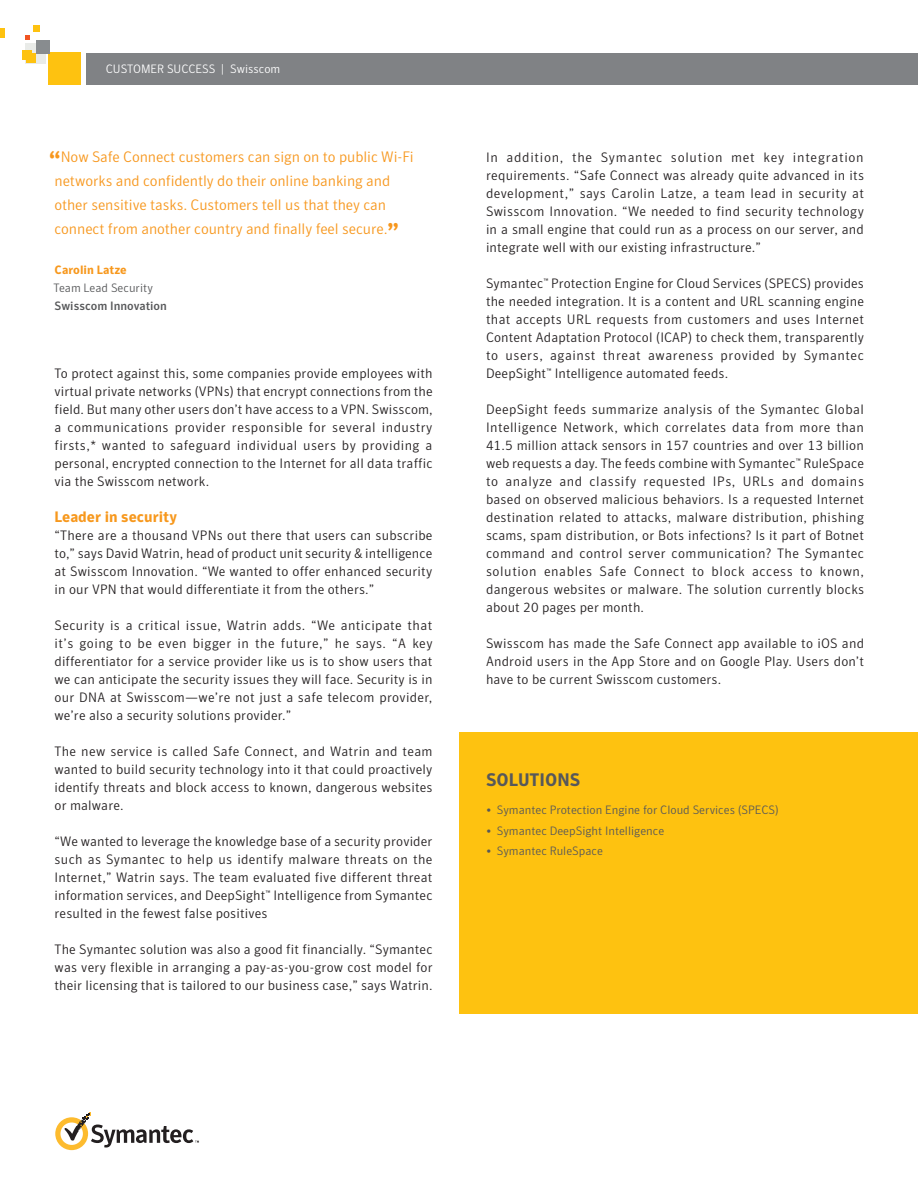
<style>
.page{position:relative;width:918px;height:1188px;background:#fff}
.page>*{position:absolute;margin:0;border:0;box-sizing:border-box;transform-origin:0 0}
.At_A_Glance_-_Header{font:700 18px "Symantec Sans";color:#57585a}
.Quote_Right{font:300 15px/24px "Symantec Sans";letter-spacing:-.005em;color:#f7971d}
.Subhead{font:700 15px "Symantec Sans";color:#f7981d}
.Body_Copy{font:300 13.5px/18px "Symantec Sans";letter-spacing:.01em;color:#231f20;text-align:justify}
.At_A_Glance_-_Bullet{font:300 12px "Symantec Sans";color:#57585a}
.t1{font:300 12px "Symantec Sans";color:#fff}
.Quote_-_Company_Name{font:500 12px "Symantec Sans";color:#57585a}
.Quote_-_Job_Title{font:300 12px "Symantec Sans";color:#57585a}
.Quote_-_Name{font:700 12px "Symantec Sans";color:#f7981d}
.s1{font-weight:700;font-size:24px}
</style>
<div class="page">
<div style="left:459px;top:732px;width:459px;height:282px;background:#fec210"></div>
<svg style="left:55px;top:1112px;width:144px;height:38px"></svg>
<div style="left:87px;top:53px;width:831px;height:32px;background:#808285"></div>
<div style="left:25px;top:43px;width:21px;height:21px;background:#e9ebe8"></div>
<div style="left:49px;top:52px;width:32px;height:33px;background:#fec210"></div>
<div style="left:36px;top:40px;width:14px;height:14px;background:#888c8f"></div>
<div style="left:23px;top:50px;width:9px;height:9px;background:#fec210"></div>
<div style="left:0;top:28px;width:5px;height:10px;background:#fec210"></div>
<div style="left:34px;top:25px;width:6px;height:7px;background:#fec210"></div>
<div style="left:27px;top:54px;width:9px;height:9px;background:#fec210"></div>
<svg style="left:25px;top:35px;width:5px;height:5px"></svg>
<p class="t1" style="left:106px;top:62px;width:176px">CUSTOMER SUCCESS | Swisscom</p>
<p class="Quote_Right" style="left:54px;top:145px;width:361px;text-indent:-5px"><span class="s1">“</span>Now Safe Connect customers can sign on to public Wi-Fi networks and confidently do their online banking and other sensitive tasks. Customers tell us that they can connect from another country and finally feel secure.<span class="s1">”</span></p>
<p class="Quote_-_Name" style="left:55px;top:262px;width:74px">Carolin Latze</p>
<p class="Quote_-_Job_Title" style="left:54px;top:280px;width:101px">Team Lead Security</p>
<p class="Quote_-_Company_Name" style="left:55px;top:298px;width:114px">Swisscom Innovation</p>
<p class="Body_Copy" style="left:55px;top:364px;width:380px">To protect against this, some companies provide employees with virtual private networks (VPNs) that encrypt connections from the field. But many other users don’t have access to a VPN. Swisscom, a communications provider responsible for several industry firsts,* wanted to safeguard individual users by providing a personal, encrypted connection to the Internet for all data traffic via the Swisscom network.</p>
<p class="Subhead" style="left:55px;top:508px;width:124px">Leader in security</p>
<p class="Body_Copy" style="left:55px;top:526px;width:380px">“There are a thousand VPNs out there that users can subscribe to,” says David Watrin, head of product unit security &amp; intelligence at Swisscom Innovation. “We wanted to offer enhanced security in our VPN that would differentiate it from the others.”</p>
<p class="Body_Copy" style="left:55px;top:616px;width:380px">Security is a critical issue, Watrin adds. “We anticipate that it’s going to be even bigger in the future,” he says. “A key differentiator for a service provider like us is to show users that we can anticipate the security issues they will face. Security is in our DNA at Swisscom—we’re not just a safe telecom provider, we’re also a security solutions provider.”</p>
<p class="Body_Copy" style="left:55px;top:742px;width:380px">The new service is called Safe Connect, and Watrin and team wanted to build security technology into it that could proactively identify threats and block access to known, dangerous websites or malware.</p>
<p class="Body_Copy" style="left:55px;top:832px;width:380px">“We wanted to leverage the knowledge base of a security provider such as Symantec to help us identify malware threats on the Internet,” Watrin says. The team evaluated five different threat information services, and DeepSight<sup>™</sup> Intelligence from Symantec resulted in the fewest false positives</p>
<p class="Body_Copy" style="left:55px;top:940px;width:380px">The Symantec solution was also a good fit financially. “Symantec was very flexible in arranging a pay-as-you-grow cost model for their licensing that is tailored to our business case,” says Watrin.</p>
<p class="Body_Copy" style="left:486px;top:148px;width:380px">In addition, the Symantec solution met key integration requirements. “Safe Connect was already quite advanced in its development,” says Carolin Latze, a team lead in security at Swisscom Innovation. “We needed to find security technology in a small engine that could run as a process on our server, and integrate well with our existing infrastructure.”</p>
<p class="Body_Copy" style="left:486px;top:274px;width:380px">Symantec<sup>™</sup> Protection Engine for Cloud Services (SPECS) provides the needed integration. It is a content and URL scanning engine that accepts URL requests from customers and uses Internet Content Adaptation Protocol (ICAP) to check them, transparently to users, against threat awareness provided by Symantec DeepSight<sup>™</sup> Intelligence automated feeds.</p>
<p class="Body_Copy" style="left:486px;top:400px;width:380px">DeepSight feeds summarize analysis of the Symantec Global Intelligence Network, which correlates data from more than 41.5 million attack sensors in 157 countries and over 13 billion web requests a day. The feeds combine with Symantec<sup>™</sup> RuleSpace to analyze and classify requested IPs, URLs and domains based on observed malicious behaviors. Is a requested Internet destination related to attacks, malware distribution, phishing scams, spam distribution, or Bots infections? Is it part of Botnet command and control server communication? The Symantec solution enables Safe Connect to block access to known, dangerous websites or malware. The solution currently blocks about 20 pages per month.</p>
<p class="Body_Copy" style="left:486px;top:634px;width:380px">Swisscom has made the Safe Connect app available to iOS and Android users in the App Store and on Google Play. Users don’t have to be current Swisscom customers.</p>
<p class="At_A_Glance_-_Header" style="left:486px;top:769px;width:96px">SOLUTIONS</p>
<p class="At_A_Glance_-_Bullet" style="left:486px;top:803px;width:294px">• Symantec Protection Engine for Cloud Services (SPECS)</p>
<p class="At_A_Glance_-_Bullet" style="left:486px;top:824px;width:180px">• Symantec DeepSight Intelligence</p>
<p class="At_A_Glance_-_Bullet" style="left:486px;top:844px;width:118px">• Symantec RuleSpace</p>
</div>
